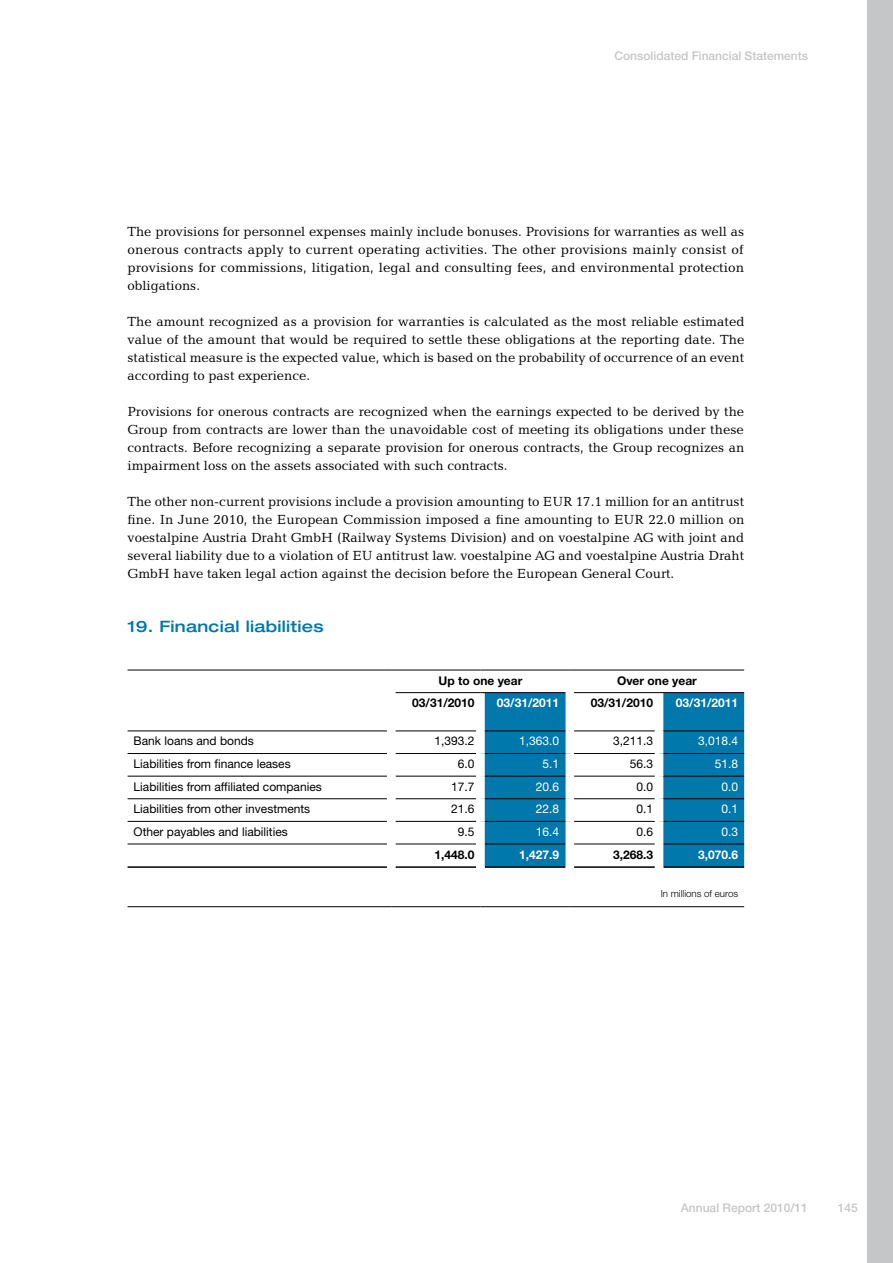
<style>
.page{position:relative;width:893px;height:1263px;background:#fff}
.page>*{position:absolute;margin:0;border:0;box-sizing:border-box;transform-origin:0 0}
.t1{font:500 expanded 15.75px "Helvetica Neue LT Std";letter-spacing:.02em;color:#0078ab}
.t2{font:13.5px/18px "Candida BT";color:#000;text-align:justify}
.t3{font:12px "Helvetica Neue LT Std";color:#000}
.t4{font:700 12px "Helvetica Neue LT Std";color:#000}
.t5{font:500 12px "Helvetica Neue LT Std";color:#c5c6c8}
.t6{font:12px "Helvetica Neue LT Std";color:#fff}
.t7{font:700 12px "Helvetica Neue LT Std";color:#fff}
.t8{font:300 9.75px "Helvetica Neue LT Std";color:#000}
</style>
<div class="page">
<div style="left:867px;top:0;width:26px;height:1263px;background:#c5c6c8"></div>
<svg style="left:485px;top:693px;width:259px;height:173px;fill:#0078ab"></svg>
<hr style="left:128px;top:753px;width:259px;height:1px;background:#000">
<hr style="left:395px;top:753px;width:81px;height:1px;background:#000">
<hr style="left:485px;top:753px;width:81px;height:1px;background:#000">
<hr style="left:574px;top:753px;width:81px;height:1px;background:#000">
<hr style="left:128px;top:776px;width:259px;height:1px;background:#000">
<hr style="left:395px;top:776px;width:81px;height:1px;background:#000">
<hr style="left:485px;top:776px;width:81px;height:1px;background:#000">
<hr style="left:574px;top:776px;width:81px;height:1px;background:#000">
<hr style="left:128px;top:798px;width:259px;height:1px;background:#000">
<hr style="left:395px;top:798px;width:81px;height:1px;background:#000">
<hr style="left:485px;top:798px;width:81px;height:1px;background:#000">
<hr style="left:574px;top:798px;width:81px;height:1px;background:#000">
<hr style="left:128px;top:821px;width:259px;height:1px;background:#000">
<hr style="left:395px;top:821px;width:81px;height:1px;background:#000">
<hr style="left:485px;top:821px;width:81px;height:1px;background:#000">
<hr style="left:574px;top:821px;width:81px;height:1px;background:#000">
<hr style="left:128px;top:844px;width:259px;height:1px;background:#000">
<hr style="left:395px;top:844px;width:81px;height:1px;background:#000">
<hr style="left:485px;top:844px;width:81px;height:1px;background:#000">
<hr style="left:574px;top:844px;width:81px;height:1px;background:#000">
<div style="left:566px;top:731px;width:8px;height:22px;background:#fff"></div>
<div style="left:566px;top:753px;width:8px;height:23px;background:#fff"></div>
<div style="left:566px;top:776px;width:8px;height:23px;background:#fff"></div>
<div style="left:566px;top:799px;width:8px;height:22px;background:#fff"></div>
<div style="left:566px;top:821px;width:8px;height:23px;background:#fff"></div>
<hr style="left:128px;top:906px;width:263px;height:1px;background:#000">
<hr style="left:391px;top:906px;width:89px;height:1px;background:#000">
<hr style="left:480px;top:906px;width:90px;height:1px;background:#000">
<hr style="left:570px;top:906px;width:89px;height:1px;background:#000">
<hr style="left:659px;top:906px;width:85px;height:1px;background:#000">
<hr style="left:128px;top:731px;width:259px;height:1px;background:#000">
<hr style="left:395px;top:731px;width:81px;height:1px;background:#000">
<hr style="left:485px;top:731px;width:81px;height:1px;background:#000">
<hr style="left:574px;top:731px;width:81px;height:1px;background:#000">
<div style="left:566px;top:693px;width:8px;height:38px;background:#fff"></div>
<hr style="left:395px;top:692px;width:85px;height:1px;background:#000">
<hr style="left:480px;top:692px;width:86px;height:1px;background:#000">
<hr style="left:128px;top:670px;width:263px;height:1px;background:#000">
<hr style="left:391px;top:670px;width:89px;height:1px;background:#000">
<hr style="left:480px;top:670px;width:90px;height:1px;background:#000">
<hr style="left:570px;top:670px;width:89px;height:1px;background:#000">
<hr style="left:659px;top:670px;width:85px;height:1px;background:#000">
<div style="left:655px;top:693px;width:8px;height:38px;background:#fff"></div>
<hr style="left:663px;top:731px;width:81px;height:1px;background:#000">
<div style="left:655px;top:731px;width:8px;height:22px;background:#fff"></div>
<div style="left:655px;top:776px;width:8px;height:23px;background:#fff"></div>
<hr style="left:663px;top:753px;width:81px;height:1px;background:#000">
<hr style="left:663px;top:776px;width:81px;height:1px;background:#000">
<hr style="left:663px;top:798px;width:81px;height:1px;background:#000">
<hr style="left:663px;top:821px;width:81px;height:1px;background:#000">
<hr style="left:663px;top:844px;width:81px;height:1px;background:#000">
<div style="left:655px;top:753px;width:8px;height:23px;background:#fff"></div>
<div style="left:655px;top:799px;width:8px;height:22px;background:#fff"></div>
<div style="left:655px;top:821px;width:8px;height:23px;background:#fff"></div>
<hr style="left:128px;top:866px;width:259px;height:2px;background:#000">
<hr style="left:395px;top:866px;width:81px;height:2px;background:#000">
<hr style="left:485px;top:866px;width:81px;height:2px;background:#000">
<hr style="left:574px;top:866px;width:81px;height:2px;background:#000">
<hr style="left:663px;top:866px;width:81px;height:2px;background:#000">
<hr style="left:574px;top:692px;width:85px;height:1px;background:#000">
<hr style="left:659px;top:692px;width:85px;height:1px;background:#000">
<div style="left:566px;top:844px;width:8px;height:23px;background:#fff"></div>
<div style="left:655px;top:844px;width:8px;height:23px;background:#fff"></div>
<p class="t5" style="left:614px;top:48px;width:195px">Consolidated Financial Statements</p>
<p class="t2" style="left:128px;top:222px;width:618px">The provisions for personnel expenses mainly include bonuses. Provisions for warranties as well as onerous contracts apply to current operating activities. The other provisions mainly consist of provisions for commissions, litigation, legal and consulting fees, and environmental protection obligations.</p>
<p class="t2" style="left:128px;top:312px;width:618px">The amount recognized as a provision for warranties is calculated as the most reliable estimated value of the amount that would be required to settle these obligations at the reporting date. The statistical measure is the expected value, which is based on the probability of occurrence of an event according to past experience.</p>
<p class="t2" style="left:128px;top:402px;width:618px">Provisions for onerous contracts are recognized when the earnings expected to be derived by the Group from contracts are lower than the unavoidable cost of meeting its obligations under these contracts. Before recognizing a separate provision for onerous contracts, the Group recognizes an impairment loss on the assets associated with such contracts.</p>
<p class="t2" style="left:128px;top:492px;width:618px">The other non-current provisions include a provision amounting to EUR 17.1 million for an antitrust fine. In June 2010, the European Commission imposed a fine amounting to EUR 22.0 million on voestalpine Austria Draht GmbH (Railway Systems Division) and on voestalpine AG with joint and several liability due to a violation of EU antitrust law. voestalpine AG and voestalpine Austria Draht GmbH have taken legal action against the decision before the European General Court.</p>
<p class="t1" style="left:128px;top:616px;width:198px">19. Financial liabilities</p>
<p class="t4" style="left:439px;top:673px;width:85px">Up to one year</p>
<p class="t4" style="left:617px;top:673px;width:81px">Over one year</p>
<p class="t4" style="left:412px;top:695px;width:64px">03/31/2010</p>
<p class="t7" style="left:497px;top:695px;width:64px">03/31/2011</p>
<p class="t4" style="left:591px;top:695px;width:64px">03/31/2010</p>
<p class="t7" style="left:676px;top:695px;width:64px">03/31/2011</p>
<p class="t3" style="left:134px;top:734px;width:122px">Bank loans and bonds</p>
<p class="t3" style="left:434px;top:734px;width:42px">1,393.2</p>
<p class="t6" style="left:519px;top:734px;width:42px">1,363.0</p>
<p class="t3" style="left:613px;top:734px;width:42px">3,211.3</p>
<p class="t6" style="left:698px;top:734px;width:42px">3,018.4</p>
<p class="t3" style="left:134px;top:757px;width:159px">Liabilities from finance leases</p>
<p class="t3" style="left:458px;top:757px;width:18px">6.0</p>
<p class="t6" style="left:542px;top:757px;width:18px">5.1</p>
<p class="t3" style="left:630px;top:757px;width:25px">56.3</p>
<p class="t6" style="left:715px;top:757px;width:25px">51.8</p>
<p class="t3" style="left:134px;top:779px;width:190px">Liabilities from affiliated companies</p>
<p class="t3" style="left:451px;top:779px;width:25px">17.7</p>
<p class="t6" style="left:536px;top:779px;width:25px">20.6</p>
<p class="t3" style="left:636px;top:779px;width:18px">0.0</p>
<p class="t6" style="left:721px;top:779px;width:18px">0.0</p>
<p class="t3" style="left:134px;top:802px;width:178px">Liabilities from other investments</p>
<p class="t3" style="left:451px;top:802px;width:25px">21.6</p>
<p class="t6" style="left:536px;top:802px;width:25px">22.8</p>
<p class="t3" style="left:636px;top:802px;width:18px">0.1</p>
<p class="t6" style="left:721px;top:802px;width:18px">0.1</p>
<p class="t3" style="left:134px;top:824px;width:156px">Other payables and liabilities</p>
<p class="t3" style="left:458px;top:824px;width:18px">9.5</p>
<p class="t6" style="left:536px;top:824px;width:25px">16.4</p>
<p class="t3" style="left:636px;top:824px;width:18px">0.6</p>
<p class="t6" style="left:721px;top:824px;width:18px">0.3</p>
<p class="t4" style="left:434px;top:847px;width:42px">1,448.0</p>
<p class="t7" style="left:519px;top:847px;width:42px">1,427.9</p>
<p class="t4" style="left:613px;top:847px;width:42px">3,268.3</p>
<p class="t7" style="left:698px;top:847px;width:42px">3,070.6</p>
<p class="t8" style="left:661px;top:888px;width:79px">In millions of euros</p>
<p class="t5" style="left:681px;top:1200px;width:128px">Annual Report 2010/11</p>
<p class="t5" style="left:838px;top:1200px;width:22px">145</p>
</div>
